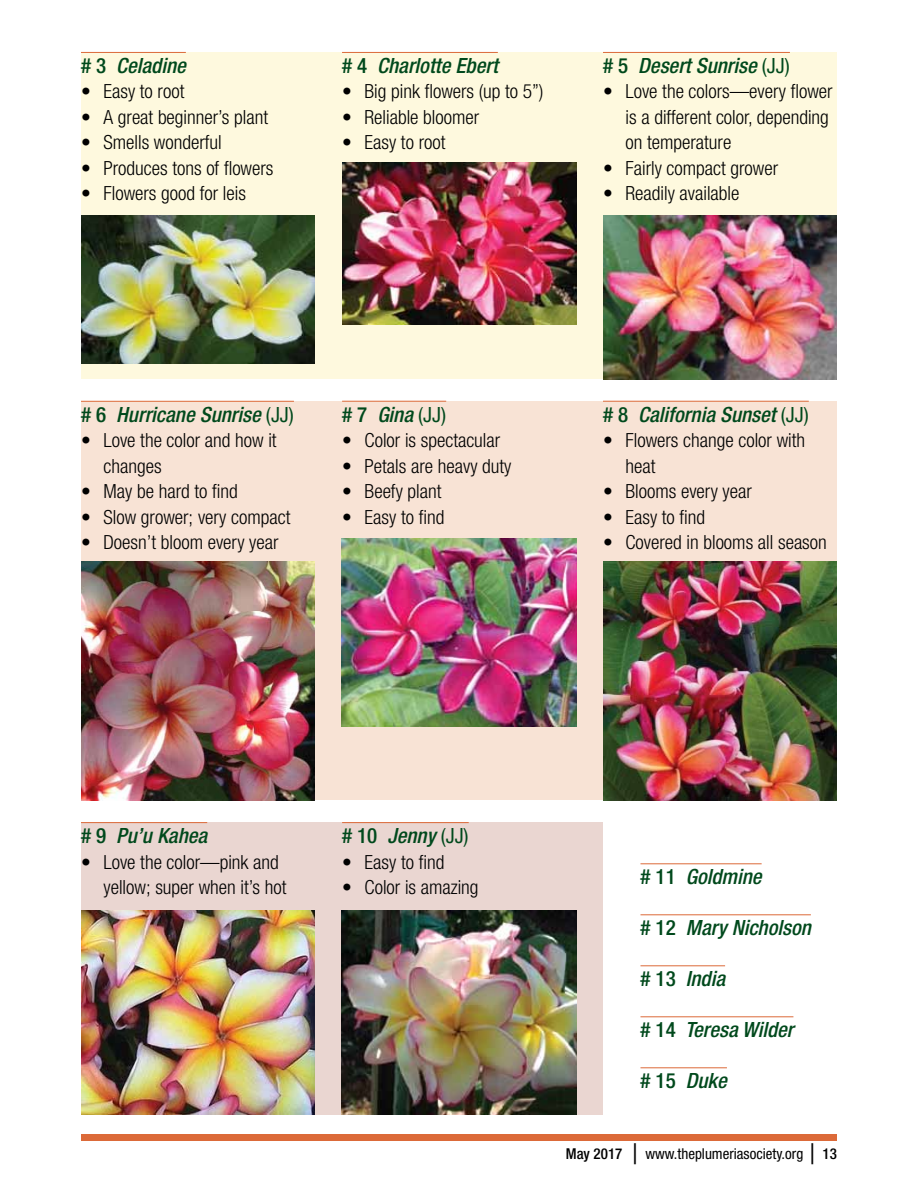
<style>
.page{position:relative;width:918px;height:1188px;background:#fff}
.page>*{position:absolute;margin:0;border:0;box-sizing:border-box;transform-origin:0 0}
.t1{font:italic 500 condensed 21px "Helvetica Neue LT Std";color:#00491c}
.t2{font:300 condensed 19.5px/25.5px "Helvetica Neue LT Std";color:#000}
.t3{font:condensed 15px "Helvetica Neue LT Std";color:#000}
.s1{font-style:normal}
.s2{font-weight:400;font-style:normal}
.s3{font-weight:500}
.s4{font-family:"Brush Script Std";font-stretch:normal;font-size:21px}
</style>
<div class="page">
<div style="left:81px;top:1134px;width:756px;height:7px;background:#dc6a39"></div>
<div style="left:81px;top:822px;width:522px;height:293px;background:#ead6d1"></div>
<div style="left:81px;top:401px;width:756px;height:399px;background:#f8e3d5"></div>
<div style="left:81px;top:52px;width:756px;height:327px;background:#fef9de"></div>
<img style="left:81px;top:215px;width:234px;height:148px">
<img style="left:342px;top:163px;width:234px;height:161px">
<hr style="left:342px;top:52px;width:156px;height:1px;background:#dc6a39">
<hr style="left:603px;top:52px;width:187px;height:1px;background:#dc6a39">
<hr style="left:81px;top:401px;width:213px;height:1px;background:#dc6a39">
<hr style="left:342px;top:401px;width:104px;height:1px;background:#dc6a39">
<hr style="left:603px;top:401px;width:206px;height:1px;background:#dc6a39">
<hr style="left:81px;top:822px;width:126px;height:1px;background:#dc6a39">
<hr style="left:342px;top:822px;width:127px;height:1px;background:#dc6a39">
<img style="left:603px;top:215px;width:234px;height:164px">
<img style="left:342px;top:539px;width:234px;height:188px">
<img style="left:81px;top:562px;width:234px;height:238px">
<img style="left:603px;top:562px;width:234px;height:238px">
<img style="left:81px;top:910px;width:234px;height:205px">
<img style="left:342px;top:910px;width:234px;height:205px">
<hr style="left:81px;top:52px;width:105px;height:1px;background:#dc6a39">
<hr style="left:640px;top:864px;width:122px;height:1px;background:#dc6a39">
<hr style="left:640px;top:915px;width:171px;height:1px;background:#dc6a39">
<hr style="left:640px;top:966px;width:85px;height:1px;background:#dc6a39">
<hr style="left:640px;top:1017px;width:153px;height:1px;background:#dc6a39">
<hr style="left:640px;top:1068px;width:87px;height:1px;background:#dc6a39">
<p class="t1" style="left:81px;top:53px;width:106px"><span class="s1"># 3</span> Celadine</p>
<p class="t2" style="left:81px;top:79px;width:105px">• Easy to root</p>
<p class="t2" style="left:81px;top:104px;width:189px">• A great beginner’s plant</p>
<p class="t2" style="left:81px;top:130px;width:142px">• Smells wonderful</p>
<p class="t2" style="left:81px;top:155px;width:194px">• Produces tons of flowers</p>
<p class="t2" style="left:81px;top:181px;width:167px">• Flowers good for leis</p>
<p class="t1" style="left:342px;top:53px;width:157px"><span class="s1"># 4</span> Charlotte Ebert</p>
<p class="t2" style="left:342px;top:79px;width:203px">• Big pink flowers (up to 5”)</p>
<p class="t2" style="left:342px;top:104px;width:139px">• Reliable bloomer</p>
<p class="t2" style="left:342px;top:130px;width:105px">• Easy to root</p>
<p class="t1" style="left:603px;top:53px;width:188px"><span class="s1"># 5</span> Desert Sunrise <span class="s2">(JJ)</span></p>
<p class="t2" style="left:626px;top:79px;width:209px;text-indent:-23px">• Love the colors—every flower is a different color, depending on temperature</p>
<p class="t2" style="left:603px;top:155px;width:177px">• Fairly compact grower</p>
<p class="t2" style="left:603px;top:181px;width:138px">• Readily available</p>
<p class="t1" style="left:81px;top:402px;width:214px"><span class="s1"># 6</span> Hurricane Sunrise <span class="s2">(JJ)</span></p>
<p class="t2" style="left:104px;top:427px;width:175px;text-indent:-23px">• Love the color and how it changes</p>
<p class="t2" style="left:81px;top:478px;width:158px">• May be hard to find</p>
<p class="t2" style="left:81px;top:504px;width:211px">• Slow grower; very compact</p>
<p class="t2" style="left:81px;top:529px;width:199px">• Doesn’t bloom every year</p>
<p class="t1" style="left:342px;top:402px;width:106px"><span class="s1"># 7</span> Gina <span class="s2">(JJ)</span></p>
<p class="t2" style="left:342px;top:427px;width:160px">• Color is spectacular</p>
<p class="t2" style="left:342px;top:453px;width:171px">• Petals are heavy duty</p>
<p class="t2" style="left:342px;top:478px;width:101px">• Beefy plant</p>
<p class="t2" style="left:342px;top:504px;width:104px">• Easy to find</p>
<p class="t1" style="left:603px;top:402px;width:207px"><span class="s1"># 8</span> California Sunset <span class="s2">(JJ)</span></p>
<p class="t2" style="left:626px;top:427px;width:181px;text-indent:-23px">• Flowers change color with heat</p>
<p class="t2" style="left:603px;top:478px;width:150px">• Blooms every year</p>
<p class="t2" style="left:603px;top:504px;width:104px">• Easy to find</p>
<p class="t2" style="left:603px;top:529px;width:225px">• Covered in blooms all season</p>
<p class="t1" style="left:81px;top:823px;width:128px"><span class="s1"># 9</span> Pu’u Kahea</p>
<p class="t2" style="left:104px;top:849px;width:184px;text-indent:-23px">• Love the color—pink and yellow; super when it’s hot</p>
<p class="t1" style="left:342px;top:823px;width:128px"><span class="s1"># 10</span> Jenny <span class="s2">(JJ)</span></p>
<p class="t2" style="left:342px;top:849px;width:104px">• Easy to find</p>
<p class="t2" style="left:342px;top:874px;width:138px">• Color is amazing</p>
<p class="t1" style="left:640px;top:864px;width:123px"><span class="s1"># 11</span> Goldmine</p>
<p class="t1" style="left:640px;top:915px;width:172px"><span class="s1"># 12</span> Mary Nicholson</p>
<p class="t1" style="left:640px;top:966px;width:86px"><span class="s1"># 13</span> India</p>
<p class="t1" style="left:640px;top:1017px;width:154px"><span class="s1"># 14</span> Teresa Wilder</p>
<p class="t1" style="left:640px;top:1068px;width:88px"><span class="s1"># 15</span> Duke</p>
<p class="t3" style="left:566px;top:1145px;width:273px"><span class="s3">May 2017</span> <span class="s4">|</span> www.theplumeriasociety.org <span class="s4">|</span> <span class="s3">13</span></p>
</div>
